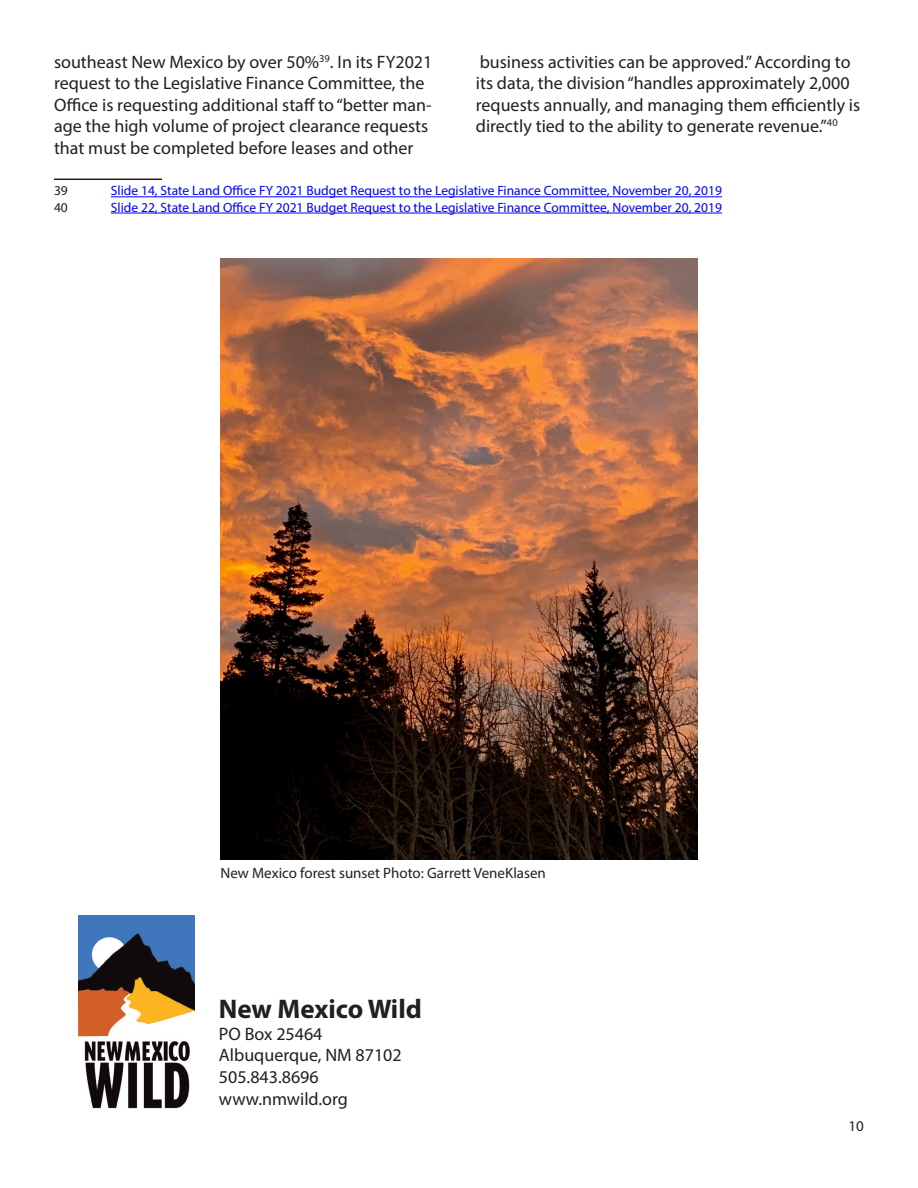
<style>
.page{position:relative;width:918px;height:1188px;background:#fff}
.page>*{position:absolute;margin:0;border:0;box-sizing:border-box;transform-origin:0 0}
.t1{font:700 27px "Myriad Pro";color:#231f20}
.t2{font:18px/21.6px "Myriad Pro";color:#231f20}
.t3{font:15px "Myriad Pro";color:#231f20}
.Footnote_text{font:13.5px "Myriad Pro";color:#00f}
.Footnote_text-2{font:13.5px "Myriad Pro";color:#231f20}
</style>
<div class="page">
<hr style="left:54px;top:179px;width:108px;height:1px;background:#231f20">
<hr style="left:111px;top:196px;width:611px;height:1px;background:#00f">
<hr style="left:111px;top:213px;width:611px;height:1px;background:#00f">
<img style="left:221px;top:258px;width:476px;height:601px">
<img style="left:78px;top:916px;width:117px;height:193px">
<p class="t2" style="left:54px;top:50px;width:380px">southeast New Mexico by over 50%<sup>39</sup>. In its FY2021 request to the Legislative Finance Committee, the Office is requesting additional staff to “better man&shy;age the high volume of project clearance requests that must be completed before leases and other</p>
<p class="Footnote_text-2" style="left:54px;top:183px;width:15px">39</p>
<p class="Footnote_text" style="left:111px;top:183px;width:613px">Slide 14, State Land Office FY 2021 Budget Request to the Legislative Finance Committee, November 20, 2019</p>
<p class="Footnote_text-2" style="left:54px;top:199px;width:15px">40</p>
<p class="Footnote_text" style="left:111px;top:199px;width:613px">Slide 22, State Land Office FY 2021 Budget Request to the Legislative Finance Committee, November 20, 2019</p>
<p class="t2" style="left:476px;top:50px;width:386px">business activities can be approved.” According to its data, the division “handles approximately 2,000 requests annually, and managing them efficiently is directly tied to the ability to generate revenue.”<sup>40</sup></p>
<p class="t3" style="left:221px;top:864px;width:327px">New Mexico forest sunset Photo: Garrett VeneKlasen</p>
<p class="t1" style="left:219px;top:991px;width:204px">New Mexico Wild</p>
<p class="t2" style="left:219px;top:1023px;width:105px">PO Box 25464</p>
<p class="t2" style="left:219px;top:1044px;width:184px">Albuquerque, NM 87102</p>
<p class="t2" style="left:219px;top:1066px;width:101px">505.843.8696</p>
<p class="t2" style="left:219px;top:1087px;width:131px">www.nmwild.org</p>
<p class="t3" style="left:849px;top:1116px;width:17px">10</p>
</div>
